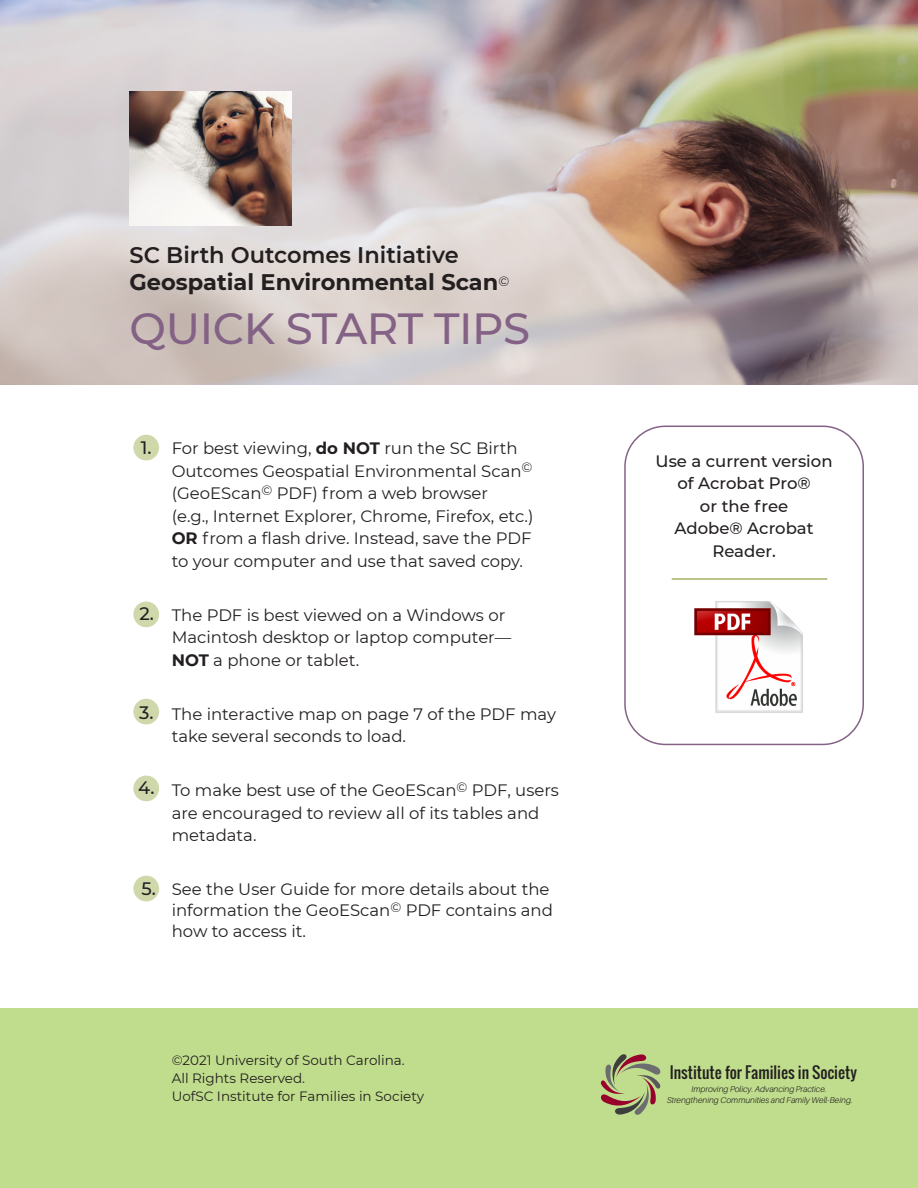
<style>
.page{position:relative;width:918px;height:1188px;background:#fff}
.page>*{position:absolute;margin:0;border:0;box-sizing:border-box;transform-origin:0 0}
.t1{font:500 43.5px "Montserrat";letter-spacing:-.01em;color:#836286}
.t2{font:700 22.5px/27px "Montserrat";color:#231f20}
.t3{font:500 18px "Montserrat";color:#231f20}
.t4{font:16.5px/22.5px "Montserrat";color:#231f20}
.t5{font:500 16.5px/22.5px "Montserrat";color:#231f20;text-align:center}
.t6{font:15.45px "Oswald";color:#231f20}
.t7{font:13.5px/18px "Montserrat";color:#231f20}
.t8{font:italic 300 8.4px/10.2px "Aileron";color:#231f20;text-align:center}
.s1{font-weight:600}
.s2{font-weight:700}
</style>
<div class="page">
<div style="left:0;top:1009px;width:918px;height:179px;background:#bfdd8c"></div>
<img style="left:0;top:0;width:918px;height:384px">
<img style="left:694px;top:601px;width:109px;height:112px">
<div style="left:133px;top:876px;width:26px;height:25px;background:#cfd8ab;border-radius:50%"></div>
<div style="left:133px;top:776px;width:26px;height:25px;background:#cfd8ab;border-radius:50%"></div>
<div style="left:133px;top:699px;width:26px;height:25px;background:#cfd8ab;border-radius:50%"></div>
<div style="left:133px;top:601px;width:26px;height:26px;background:#cfd8ab;border-radius:50%"></div>
<div style="left:133px;top:435px;width:26px;height:25px;background:#cfd8ab;border-radius:50%"></div>
<svg style="left:601px;top:1054px;width:60px;height:61px"></svg>
<img style="left:130px;top:91px;width:161px;height:134px">
<hr style="left:672px;top:578px;width:155px;height:2px;background:#a2b063">
<div style="left:624px;top:426px;width:240px;height:319px;border:2px solid #836286;border-radius:40px"></div>
<h2 class="t2" style="left:130px;top:241px;width:381px"><span class="s1">SC Birth Outcomes Initiative<br></span>Geospatial Environmental Scan<sup>©</sup></h2>
<h1 class="t1" style="left:130px;top:298px;width:402px">QUICK START TIPS</h1>
<p class="t3" style="left:141px;top:435px;width:12px">1.</p>
<p class="t3" style="left:139px;top:601px;width:16px">2.</p>
<p class="t3" style="left:139px;top:700px;width:16px">3.</p>
<p class="t3" style="left:138px;top:776px;width:18px">4.</p>
<p class="t3" style="left:142px;top:876px;width:16px">5.</p>
<p class="t4" style="left:172px;top:437px;width:363px">For best viewing, <span class="s2">do NOT</span> run the SC Birth Outcomes Geospatial Environmental Scan<sup>© </sup>(GeoEScan<sup>©</sup> PDF) from a web browser<br>(e.g., Internet Explorer, Chrome, Firefox, etc.)<br><span class="s2">OR</span> from a flash drive. Instead, save the PDF to your computer and use that saved copy.</p>
<p class="t4" style="left:172px;top:603px;width:341px">The PDF is best viewed on a Windows or<br>Macintosh desktop or laptop computer—<br><span class="s2">NOT</span> a phone or tablet.</p>
<p class="t4" style="left:172px;top:702px;width:386px">The interactive map on page 7 of the PDF may take several seconds to load.</p>
<p class="t4" style="left:172px;top:779px;width:389px">To make best use of the GeoEScan<sup>©</sup> PDF, users are encouraged to review all of its tables and metadata.</p>
<p class="t4" style="left:172px;top:879px;width:383px;line-height:21px">See the User Guide for more details about the information the GeoEScan<sup>©</sup> PDF contains and how to access it.</p>
<p class="t7" style="left:172px;top:1051px;width:254px">©2021 University of South Carolina.<br>All Rights Reserved.<br>UofSC Institute for Families in Society</p>
<p class="t5" style="left:656px;top:449px;width:178px">Use a current version of Acrobat Pro®<br>or the free<br>Adobe® Acrobat<br>Reader.</p>
<p class="t6" style="left:670px;top:1061px;width:189px">Institute for Families in Society</p>
<p class="t8" style="left:667px;top:1085px;width:187px">Improving Policy. Advancing Practice.<br>Strengthening Communities and Family Well-Being.</p>
</div>
